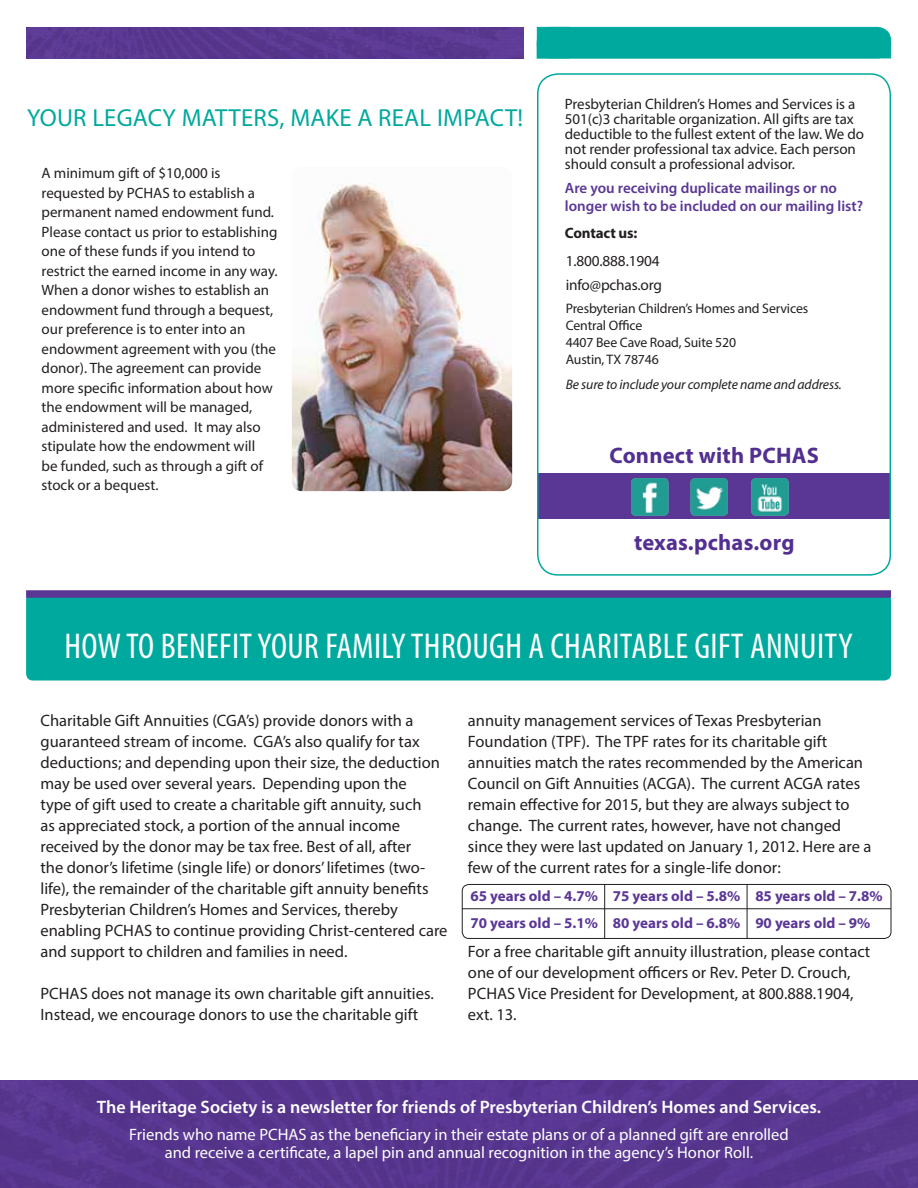
<style>
.page{position:relative;width:918px;height:1188px;background:#fff}
.page>*{position:absolute;margin:0;border:0;box-sizing:border-box;transform-origin:0 0}
.t1{font:condensed 36px "Myriad Pro";letter-spacing:.01em;color:#fff}
.t2{font:24.75px "Myriad Pro";letter-spacing:.01em;color:#00a99d}
.t3{font:700 22.5px "Myriad Pro";letter-spacing:.01em;color:#522f91}
.t4{font:600 18px "Myriad Pro";color:#fff}
.t5{font:16.5px/21px "Myriad Pro";color:#231f20}
.t6{font:16.5px/18px "Myriad Pro";color:#fff;text-align:center}
.t7{font:15.3px/23.7px "Myriad Pro";letter-spacing:-.01em;color:#231f20}
.t8{font:15px/19.5px "Myriad Pro";color:#231f20}
.t9{font:700 15px/27px "Myriad Pro";color:#5a3795}
.t10{font:600 15px/18px "Myriad Pro";color:#5a3795}
.t11{font:700 15px "Myriad Pro";letter-spacing:-.01em;color:#231f20}
.t12{font:13.8px/16.8px "Myriad Pro";letter-spacing:-.01em;color:#231f20}
.t13{font:italic 13.8px "Myriad Pro";letter-spacing:-.01em;color:#231f20}
</style>
<div class="page">
<div style="left:26px;top:593px;width:865px;height:88px;background:#00a99d;border-radius:7px"></div>
<img style="left:0;top:1080px;width:918px;height:108px">
<div style="left:537px;top:27px;width:354px;height:31px;background:#00a99d;border-radius:13px"></div>
<div style="left:537px;top:27px;width:354px;height:31px;border:1px solid #00a99d;border-radius:13px"></div>
<div style="left:538px;top:474px;width:353px;height:45px;background:#5a3795"></div>
<div style="left:537px;top:73px;width:354px;height:503px;border:2px solid #00a99d;border-radius:20px"></div>
<img style="left:631px;top:478px;width:38px;height:38px">
<img style="left:690px;top:478px;width:38px;height:38px">
<img style="left:751px;top:478px;width:38px;height:38px">
<div style="left:26px;top:27px;width:498px;height:31px;background:#593891"></div>
<div style="left:537px;top:43px;width:354px;height:15px;background:#00a99d"></div>
<div style="left:537px;top:27px;width:32px;height:31px;background:#00a99d"></div>
<div style="left:26px;top:590px;width:865px;height:8px;background:#5a3795"></div>
<div style="left:462px;top:884px;width:429px;height:55px;border:1px solid #231f20;border-radius:7px"></div>
<hr style="left:462px;top:908px;width:429px;height:1px;background:#231f20">
<hr style="left:604px;top:884px;width:1px;height:55px;background:#231f20">
<hr style="left:747px;top:884px;width:1px;height:55px;background:#231f20">
<img style="left:292px;top:183px;width:220px;height:308px">
<h2 class="t2" style="left:27px;top:103px;width:498px">YOUR LEGACY MATTERS, MAKE A REAL IMPACT!</h2>
<p class="t8" style="left:42px;top:163px;width:238px">A minimum gift of $10,000 is requested by PCHAS to establish a permanent named endowment fund.<br>Please contact us prior to establishing one of these funds if you intend to restrict the earned income in any way.<br>When a donor wishes to establish an endowment fund through a bequest, our preference is to enter into an endowment agreement with you (the donor). The agreement can provide more specific information about how the endowment will be managed, administered and used. It may also stipulate how the endowment will<br>be funded, such as through a gift of stock or a bequest.</p>
<p class="t8" style="left:565px;top:96px;width:301px;line-height:15px">Presbyterian Children’s Homes and Services is a 501(c)3 charitable organization. All gifts are tax deductible to the fullest extent of the law. We do not render professional tax advice. Each person should consult a professional advisor.</p>
<p class="t10" style="left:565px;top:179px;width:300px">Are you receiving duplicate mailings or no longer wish to be included on our mailing list?</p>
<p class="t11" style="left:565px;top:224px;width:74px">Contact us:</p>
<p class="t7" style="left:566px;top:249px;width:98px">1.800.888.1904 info@pchas.org</p>
<p class="t12" style="left:566px;top:300px;width:244px">Presbyterian Children’s Homes and Services<br>Central Office<br>4407 Bee Cave Road, Suite 520<br>Austin, TX 78746</p>
<p class="t13" style="left:566px;top:376px;width:278px">Be sure to include your complete name and address.</p>
<h3 class="t3" style="left:610px;top:441px;width:211px">Connect with PCHAS</h3>
<h3 class="t3" style="left:634px;top:528px;width:162px">texas.pchas.org</h3>
<h1 class="t1" style="left:65px;top:624px;width:790px">HOW TO BENEFIT YOUR FAMILY THROUGH A CHARITABLE GIFT ANNUITY</h1>
<p class="t5" style="left:40px;top:710px;width:409px">Charitable Gift Annuities (CGA’s) provide donors with a guaranteed stream of income. CGA’s also qualify for tax deductions; and depending upon their size, the deduction may be used over several years. Depending upon the<br>type of gift used to create a charitable gift annuity, such<br>as appreciated stock, a portion of the annual income received by the donor may be tax free. Best of all, after<br>the donor’s lifetime (single life) or donors’ lifetimes (two&shy;life), the remainder of the charitable gift annuity benefits Presbyterian Children’s Homes and Services, thereby enabling PCHAS to continue providing Christ-centered care and support to children and families in need.</p>
<p class="t5" style="left:40px;top:983px;width:395px">PCHAS does not manage its own charitable gift annuities.<br>Instead, we encourage donors to use the charitable gift</p>
<p class="t5" style="left:468px;top:710px;width:405px">annuity management services of Texas Presbyterian Foundation (TPF). The TPF rates for its charitable gift annuities match the rates recommended by the American Council on Gift Annuities (ACGA). The current ACGA rates remain effective for 2015, but they are always subject to change. The current rates, however, have not changed since they were last updated on January 1, 2012. Here are a few of the current rates for a single-life donor:</p>
<p class="t9" style="left:471px;top:882px;width:129px">65 years old – 4.7%<br>70 years old – 5.1%</p>
<p class="t9" style="left:613px;top:882px;width:129px">75 years old – 5.8%<br>80 years old – 6.8%</p>
<p class="t9" style="left:755px;top:882px;width:129px">85 years old – 7.8%<br>90 years old – 9%</p>
<p class="t5" style="left:468px;top:941px;width:404px">For a free charitable gift annuity illustration, please contact one of our development officers or Rev. Peter D. Crouch, PCHAS Vice President for Development, at 800.888.1904, ext. 13.</p>
<p class="t4" style="left:97px;top:1095px;width:726px">The Heritage Society is a newsletter for friends of Presbyterian Children’s Homes and Services.</p>
<p class="t6" style="left:129px;top:1125px;width:661px">Friends who name PCHAS as the beneficiary in their estate plans or of a planned gift are enrolled and receive a certificate, a lapel pin and annual recognition in the agency’s Honor Roll.</p>
</div>
